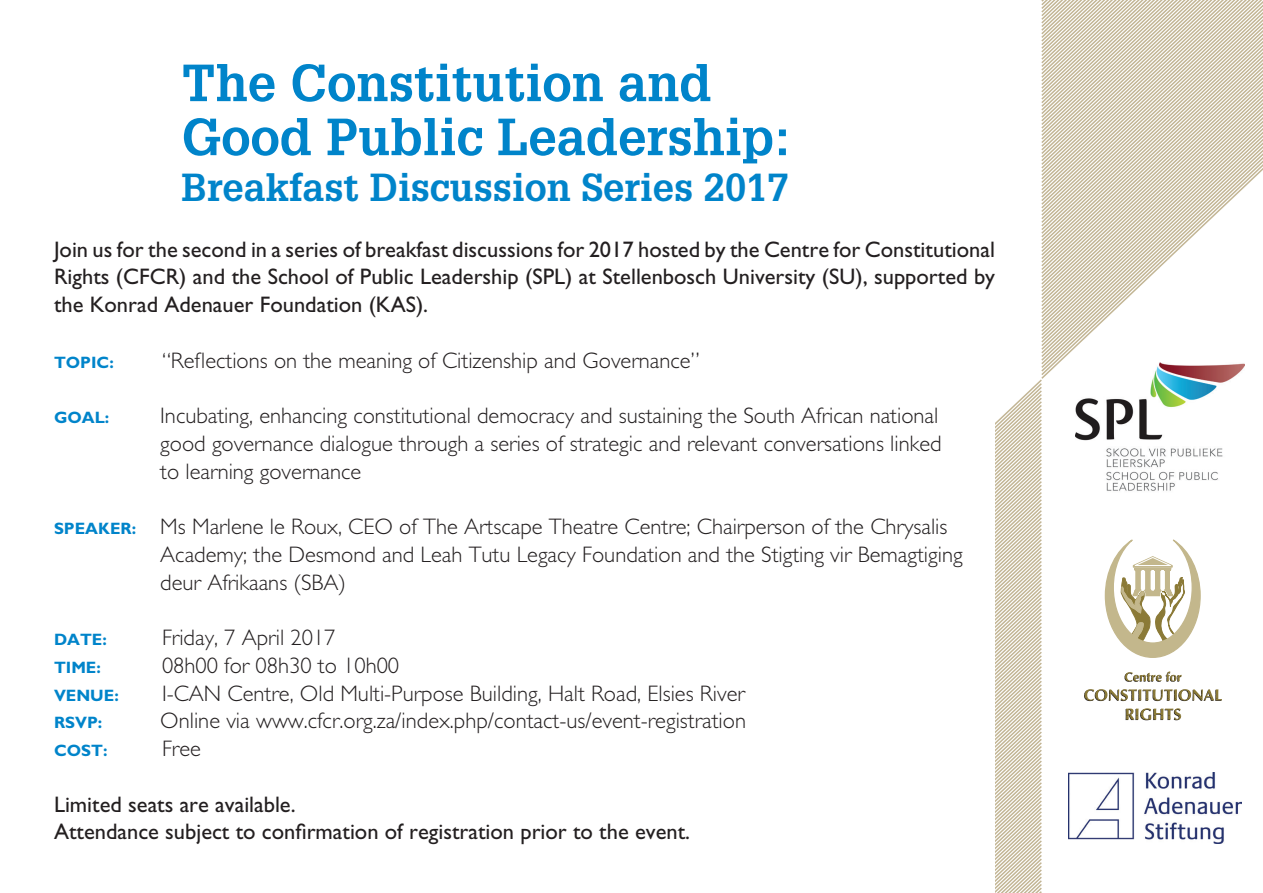
<style>
.page{position:relative;width:1263px;height:893px;background:#fff}
.page>*{position:absolute;margin:0;border:0;box-sizing:border-box;transform-origin:0 0}
.t1{font:700 51px/54px "Glypha LT Std";color:#0084ca}
.t2{font:700 38.25px "Glypha LT Std";color:#0084ca}
.t3{font:300 22.5px/27.8px "Gill Sans Std";color:#231f20}
.t4{font:22.5px/27.8px "Gill Sans Std";color:#231f20;text-align:justify}
.t5{font:700 16.5px "Gill Sans Std";color:#0084ca}
.s1{font-weight:700;font-size:16.5px;color:#0084ca}
</style>
<div class="page">
<svg style="left:1125px;top:708px;width:56px;height:12px"></svg>
<svg style="left:1084px;top:689px;width:138px;height:12px"></svg>
<svg style="left:1124px;top:671px;width:58px;height:11px"></svg>
<svg style="left:1104px;top:539px;width:97px;height:119px"></svg>
<img style="left:1069px;top:773px;width:172px;height:70px">
<img style="left:1075px;top:380px;width:154px;height:111px">
<svg style="left:1041px;top:351px;width:204px;height:22px"></svg>
<svg style="left:1041px;top:199px;width:191px;height:152px"></svg>
<svg style="left:1041px;top:0;width:222px;height:199px"></svg>
<svg style="left:995px;top:396px;width:47px;height:69px"></svg>
<svg style="left:995px;top:833px;width:47px;height:60px"></svg>
<svg style="left:995px;top:746px;width:47px;height:87px"></svg>
<svg style="left:995px;top:465px;width:47px;height:281px"></svg>
<h1 class="t1" style="left:182px;top:55px;width:611px">The Constitution and<br>Good Public Leadership:</h1>
<h2 class="t2" style="left:182px;top:164px;width:609px">Breakfast Discussion Series 2017</h2>
<p class="t4" style="left:54px;top:235px;width:943px">Join us for the second in a series of breakfast discussions for 2017 hosted by the Centre for Constitutional Rights (CFCR) and the School of Public Leadership (SPL) at Stellenbosch University (SU), supported by the Konrad Adenauer Foundation (KAS).</p>
<p class="t5" style="left:54px;top:352px;width:61px">TOPIC:</p>
<p class="t3" style="left:162px;top:346px;width:539px">“Reflections on the meaning of Citizenship and Governance”</p>
<p class="t5" style="left:54px;top:408px;width:57px">GOAL:</p>
<p class="t3" style="left:160px;top:402px;width:783px">Incubating, enhancing constitutional democracy and sustaining the South African national good governance dialogue through a series of strategic and relevant conversations linked to learning governance</p>
<p class="t3" style="left:160px;top:513px;width:804px;text-indent:-106px"><span class="s1">SPEAKER:</span> Ms Marlene le Roux, CEO of The Artscape Theatre Centre; Chairperson of the Chrysalis<br>Academy; the Desmond and Leah Tutu Legacy Foundation and the Stigting vir Bemagtiging deur Afrikaans (SBA)</p>
<p class="t5" style="left:54px;top:630px;width:54px">DATE:</p>
<p class="t3" style="left:162px;top:624px;width:175px">Friday, 7 April 2017</p>
<p class="t5" style="left:54px;top:657px;width:48px">TIME:</p>
<p class="t3" style="left:162px;top:652px;width:239px">08h00 for 08h30 to 10h00</p>
<p class="t5" style="left:54px;top:685px;width:66px">VENUE:</p>
<p class="t3" style="left:162px;top:679px;width:584px">I-CAN Centre, Old Multi-Purpose Building, Halt Road, Elsies River</p>
<p class="t5" style="left:54px;top:713px;width:50px">RSVP:</p>
<p class="t3" style="left:160px;top:707px;width:587px">Online via www.cfcr.org.za/index.php/contact-us/event-registration</p>
<p class="t5" style="left:54px;top:741px;width:55px">COST:</p>
<p class="t3" style="left:162px;top:735px;width:40px">Free</p>
<p class="t4" style="left:54px;top:790px;width:638px">Limited seats are available.<br>Attendance subject to confirmation of registration prior to the event.</p>
</div>
